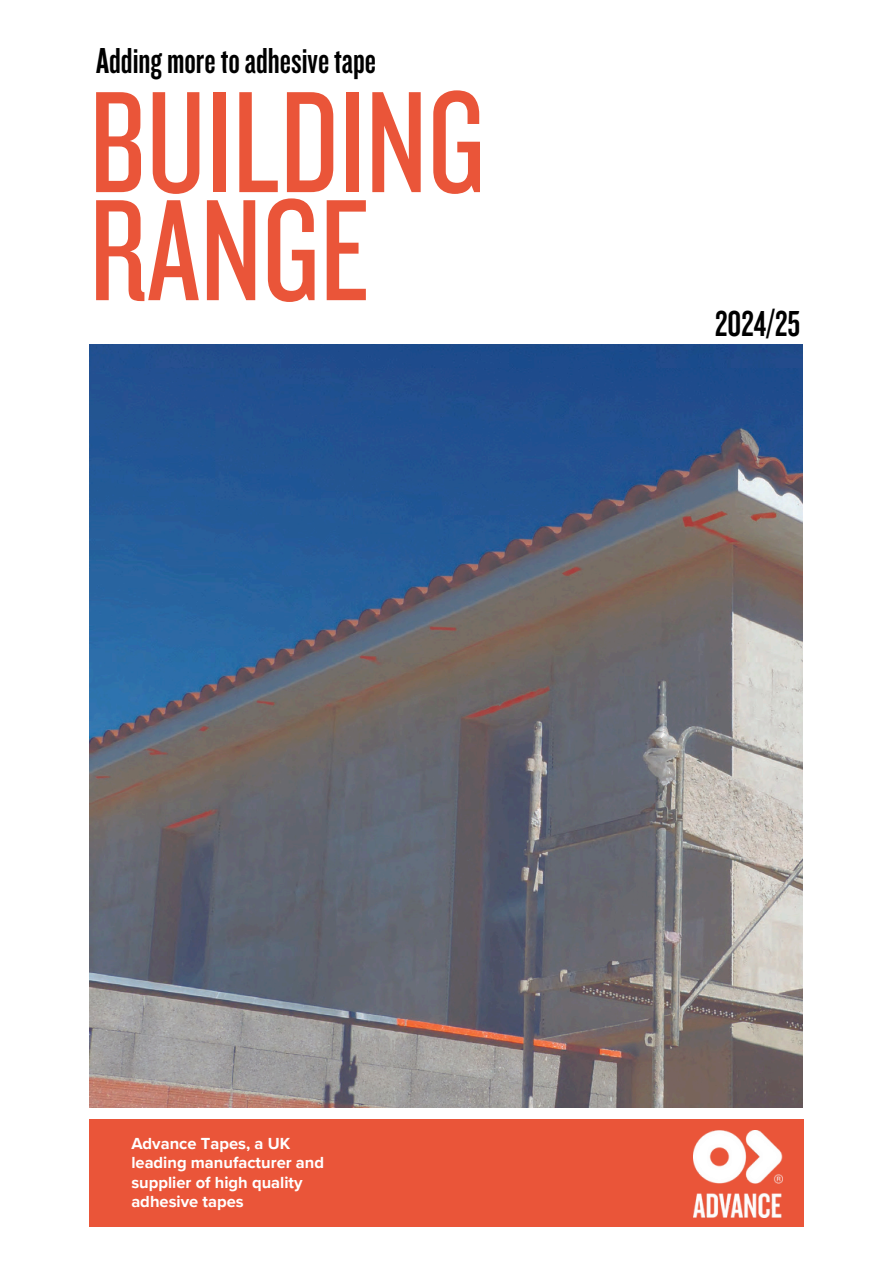
<style>
.page{position:relative;width:894px;height:1264px;background:#fff}
.page>*{position:absolute;margin:0;border:0;box-sizing:border-box;transform-origin:0 0}
.t1{font:150px/108px "Knockout 28";color:#ea5539}
.t2{font:37.5px "Knockout 48";color:#000}
.t3{font:700 16.5px/19.2px "Proxima Nova";color:#fff}
</style>
<div class="page">
<img style="left:89px;top:344px;width:713px;height:763px">
<div style="left:89px;top:1119px;width:715px;height:107px;background:#ea5539"></div>
<img style="left:693px;top:1130px;width:89px;height:87px">
<h1 class="t2" style="left:96px;top:37px;width:281px">Adding moretoadhesivetape</h1>
<h2 class="t1" style="left:89px;top:84px;width:397px">BUILDING<br>RANGE</h2>
<p class="t2" style="left:715px;top:299px;width:86px">2024/25</p>
<p class="t3" style="left:131px;top:1134px;width:194px">Advance Tapes, a UK leading manufacturer and supplier of high quality adhesive tapes</p>
</div>
